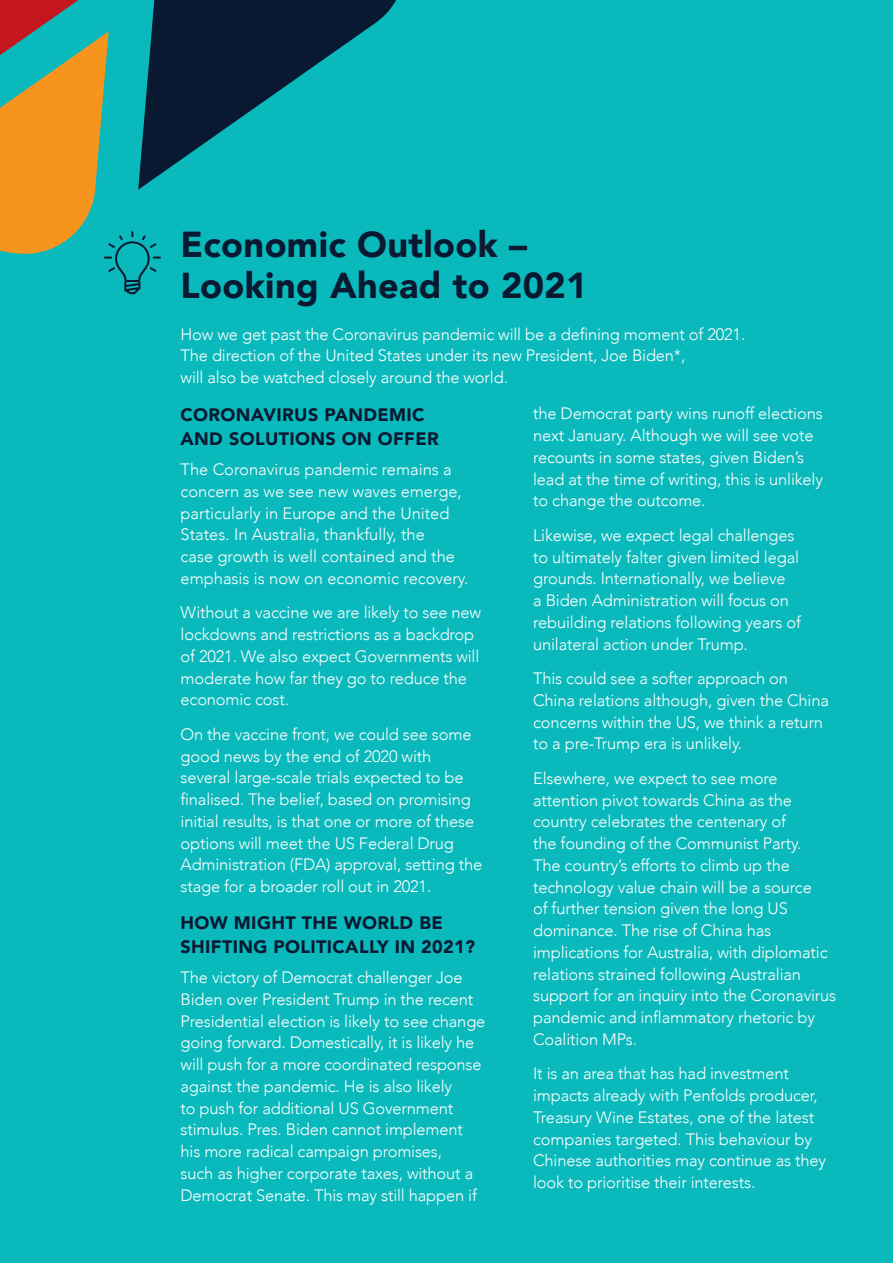
<style>
.page{position:relative;width:893px;height:1263px;background:#09b9bb}
.page>*{position:absolute;margin:0;border:0;box-sizing:border-box;transform-origin:0 0}
.t1{font:900 36px/40.5px "Avenir";letter-spacing:.01em;color:#091931}
.t2{font:900 18px/24px "Avenir";letter-spacing:.02em;color:#091931}
.t3{font:300 16.5px/21.8px "Avenir";letter-spacing:-.01em;color:#fff}
</style>
<div class="page">
<svg style="left:161px;top:0;width:235px;height:174px;fill:#091931"></svg>
<svg style="left:0;top:0;width:161px;height:294px"></svg>
<h1 class="t1" style="left:181px;top:223px;width:409px">Economic Outlook –<br>Looking Ahead to 2021</h1>
<p class="t3" style="left:181px;top:323px;width:566px">How we get past the Coronavirus pandemic will be a defining moment of 2021.<br>The direction of the United States under its new President, Joe Biden*,<br>will also be watched closely around the world.</p>
<p class="t2" style="left:181px;top:402px;width:260px">CORONAVIRUS PANDEMIC<br>AND SOLUTIONS ON OFFER</p>
<p class="t3" style="left:181px;top:458px;width:289px">The Coronavirus pandemic remains a concern as we see new waves emerge, particularly in Europe and the United States. In Australia, thankfully, the<br>case growth is well contained and the emphasis is now on economic recovery.</p>
<p class="t3" style="left:181px;top:602px;width:302px">Without a vaccine we are likely to see new lockdowns and restrictions as a backdrop of 2021. We also expect Governments will moderate how far they go to reduce the economic cost.</p>
<p class="t3" style="left:181px;top:723px;width:303px">On the vaccine front, we could see some good news by the end of 2020 with several large-scale trials expected to be finalised. The belief, based on promising initial results, is that one or more of these options will meet the US Federal Drug Administration (FDA) approval, setting the stage for a broader roll out in 2021.</p>
<p class="t2" style="left:181px;top:910px;width:296px">HOW MIGHT THE WORLD BE<br>SHIFTING POLITICALLY IN 2021?</p>
<p class="t3" style="left:181px;top:966px;width:306px">The victory of Democrat challenger Joe Biden over President Trump in the recent Presidential election is likely to see change going forward. Domestically, it is likely he will push for a more coordinated response against the pandemic. He is also likely<br>to push for additional US Government stimulus. Pres. Biden cannot implement his more radical campaign promises,<br>such as higher corporate taxes, without a Democrat Senate. This may still happen if</p>
<p class="t3" style="left:533px;top:403px;width:291px">the Democrat party wins runoff elections next January. Although we will see vote recounts in some states, given Biden’s lead at the time of writing, this is unlikely to change the outcome.</p>
<p class="t3" style="left:533px;top:524px;width:269px">Likewise, we expect legal challenges to ultimately falter given limited legal grounds. Internationally, we believe<br>a Biden Administration will focus on rebuilding relations following years of unilateral action under Trump.</p>
<p class="t3" style="left:533px;top:667px;width:297px">This could see a softer approach on China relations although, given the China concerns within the US, we think a return to a pre-Trump era is unlikely.</p>
<p class="t3" style="left:533px;top:767px;width:305px">Elsewhere, we expect to see more attention pivot towards China as the country celebrates the centenary of<br>the founding of the Communist Party.<br>The country’s efforts to climb up the technology value chain will be a source<br>of further tension given the long US dominance. The rise of China has implications for Australia, with diplomatic relations strained following Australian support for an inquiry into the Coronavirus pandemic and inflammatory rhetoric by Coalition MPs.</p>
<p class="t3" style="left:533px;top:1063px;width:294px">It is an area that has had investment impacts already with Penfolds producer, Treasury Wine Estates, one of the latest companies targeted. This behaviour by Chinese authorities may continue as they look to prioritise their interests.</p>
</div>
